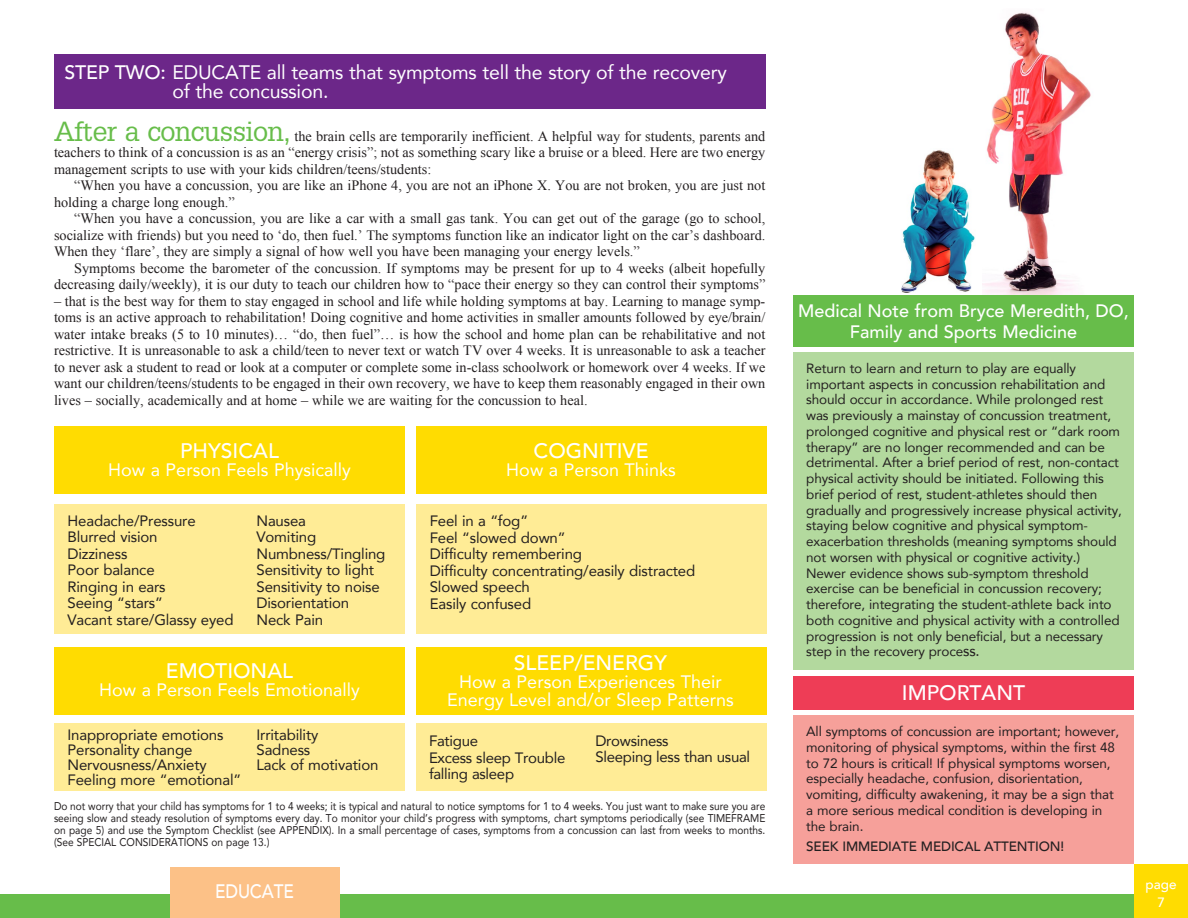
<style>
.page{position:relative;width:1188px;height:918px;background:#fff}
.page>*{position:absolute;margin:0;border:0;box-sizing:border-box;transform-origin:0 0}
.t1{font:500 21px "Avenir";color:#fff}
.t2{font:19.5px/19.5px "Avenir";letter-spacing:-.01em;color:#fff}
.t3{font:500 19.5px "Avenir";letter-spacing:-.01em;color:#fff;scale:.88 1}
.t4{font:18px "Avenir";color:#fff}
.t5{font:500 18px/21px "Avenir";color:#fff;text-align:center}
.t6{font:15px/16.5px "Avenir";letter-spacing:-.01em;color:#231f20}
.t7{font:14.25px/16.5px "Times New Roman";color:#231f20;text-align:justify}
.t8{font:13.5px/15.8px "Avenir";letter-spacing:-.01em;color:#231f20}
.t9{font:500 13.5px "Avenir";letter-spacing:-.01em;color:#231f20}
.t10{font:500 13.5px "Avenir";color:#fff}
.t11{font:11.25px/12px "Avenir";color:#231f20;text-align:justify;scale:.9 1}
.s1{font-weight:500}
.s2{font-family:"Glypha LT Std";font-size:27px;color:#67bd4a}
.s3{font-size:15px}
</style>
<div class="page">
<div style="left:0;top:894px;width:1188px;height:24px;background:#67bd4a"></div>
<div style="left:1134px;top:864px;width:54px;height:54px;background:#ffdc01"></div>
<div style="left:170px;top:867px;width:169px;height:51px;background:#fcc187"></div>
<div style="left:54px;top:54px;width:711px;height:55px;background:#6c2789"></div>
<img style="left:982px;top:12px;width:112px;height:284px">
<img style="left:901px;top:150px;width:74px;height:143px">
<div style="left:54px;top:427px;width:351px;height:67px;background:#ffdc01"></div>
<div style="left:54px;top:504px;width:351px;height:130px;background:#ffec96"></div>
<div style="left:416px;top:427px;width:351px;height:67px;background:#ffdc01"></div>
<div style="left:416px;top:504px;width:351px;height:130px;background:#ffec96"></div>
<div style="left:54px;top:647px;width:351px;height:68px;background:#ffdc01"></div>
<div style="left:54px;top:723px;width:351px;height:68px;background:#ffec96"></div>
<div style="left:416px;top:647px;width:351px;height:68px;background:#ffdc01"></div>
<div style="left:416px;top:723px;width:351px;height:68px;background:#ffec96"></div>
<div style="left:793px;top:296px;width:341px;height:51px;background:#67bd4a"></div>
<div style="left:793px;top:352px;width:341px;height:318px;background:#b3d99e"></div>
<div style="left:793px;top:676px;width:341px;height:34px;background:#ee3d56"></div>
<div style="left:793px;top:716px;width:341px;height:148px;background:#f6a09a"></div>
<p class="t2" style="left:172px;top:62px;width:556px;text-indent:-108px"><span class="s1">STEP TWO:</span> EDUCATE all teams that symptoms tell the story of the recovery of the concussion.</p>
<p class="t7" style="left:54px;top:128px;width:713px"><span class="s2">After a concussion,</span> the brain cells are temporarily inefficient. A helpful way for students, parents and teachers to think of a concussion is as an “energy crisis”; not as something scary like a bruise or a bleed. Here are two energy management scripts to use with your kids children/teens/students:</p>
<p class="t7" style="left:54px;top:177px;width:713px;text-indent:20px">“When you have a concussion, you are like an iPhone 4, you are not an iPhone X. You are not broken, you are just not holding a charge long enough.”</p>
<p class="t7" style="left:54px;top:210px;width:713px;text-indent:20px">“When you have a concussion, you are like a car with a small gas tank. You can get out of the garage (go to school, socialize with friends) but you need to ‘do, then fuel.’ The symptoms function like an indicator light on the car’s dashboard.<br>When they ‘flare’, they are simply a signal of how well you have been managing your energy levels.”</p>
<p class="t7" style="left:54px;top:260px;width:713px;text-align:right">Symptoms become the barometer of the concussion. If symptoms may be present for up to 4 weeks (albeit hopefully decreasing daily/weekly), it is our duty to teach our children how to “pace their energy so they can control their symptoms”</p>
<p class="t7" style="left:54px;top:293px;width:713px">– that is the best way for them to stay engaged in school and life while holding symptoms at bay. Learning to manage symp&shy;toms is an active approach to rehabilitation! Doing cognitive and home activities in smaller amounts followed by eye/brain/ water intake breaks (5 to 10 minutes)… “do, then fuel”… is how the school and home plan can be rehabilitative and not restrictive. It is unreasonable to ask a child/teen to never text or watch TV over 4 weeks. It is unreasonable to ask a teacher to never ask a student to read or look at a computer or complete some in-class schoolwork or homework over 4 weeks. If we want our children/teens/students to be engaged in their own recovery, we have to keep them reasonably engaged in their own lives – socially, academically and at home – while we are waiting for the concussion to heal.</p>
<p class="t1" style="left:180px;top:433px;width:100px">PHYSICAL</p>
<p class="t4" style="left:108px;top:455px;width:244px">How a Person Feels Physically</p>
<p class="t6" style="left:68px;top:512px;width:130px">Headache/Pressure</p>
<p class="t6" style="left:256px;top:512px;width:51px">Nausea</p>
<p class="t6" style="left:68px;top:528px;width:92px">Blurred vision</p>
<p class="t6" style="left:256px;top:528px;width:61px">Vomiting</p>
<p class="t6" style="left:68px;top:545px;width:61px">Dizziness</p>
<p class="t6" style="left:256px;top:545px;width:130px">Numbness/Tingling</p>
<p class="t6" style="left:68px;top:561px;width:89px">Poor balance</p>
<p class="t6" style="left:256px;top:561px;width:119px">Sensitivity to light</p>
<p class="t6" style="left:68px;top:578px;width:100px">Ringing in ears</p>
<p class="t6" style="left:256px;top:578px;width:125px">Sensitivity to noise</p>
<p class="t6" style="left:68px;top:594px;width:97px">Seeing “stars”</p>
<p class="t6" style="left:256px;top:594px;width:94px">Disorientation</p>
<p class="t6" style="left:68px;top:611px;width:168px">Vacant stare/Glassy eyed</p>
<p class="t6" style="left:256px;top:611px;width:68px">Neck Pain</p>
<p class="t1" style="left:166px;top:652px;width:129px">EMOTIONAL</p>
<p class="t4" style="left:99px;top:675px;width:262px">How a Person Feels Emotionally</p>
<p class="t6" style="left:68px;top:727px;width:157px">Inappropriate emotions</p>
<p class="t6" style="left:256px;top:727px;width:63px">Irritability</p>
<p class="t6" style="left:68px;top:742px;width:126px">Personality change</p>
<p class="t6" style="left:256px;top:742px;width:55px">Sadness</p>
<p class="t6" style="left:68px;top:757px;width:141px">Nervousness/Anxiety</p>
<p class="t6" style="left:256px;top:757px;width:123px">Lack of motivation</p>
<p class="t6" style="left:68px;top:772px;width:175px">Feeling more “emotional”</p>
<p class="t1" style="left:534px;top:433px;width:117px">COGNITIVE</p>
<p class="t4" style="left:506px;top:455px;width:171px">How a Person Thinks</p>
<p class="t6" style="left:430px;top:512px;width:100px">Feel in a “fog”</p>
<p class="t6" style="left:430px;top:529px;width:137px">Feel “slowed down”</p>
<p class="t6" style="left:430px;top:545px;width:154px">Difficulty remembering</p>
<p class="t6" style="left:430px;top:562px;width:267px">Difficulty concentrating/easily distracted</p>
<p class="t6" style="left:430px;top:578px;width:102px">Slowed speech</p>
<p class="t6" style="left:430px;top:595px;width:103px">Easily confused</p>
<p class="t1" style="left:514px;top:644px;width:155px">SLEEP/ENERGY</p>
<p class="t4" style="left:459px;top:667px;width:264px">How a Person Experiences Their</p>
<p class="t4" style="left:447px;top:685px;width:288px">Energy Level and/or Sleep Patterns</p>
<p class="t6" style="left:429px;top:732px;width:51px">Fatigue</p>
<p class="t6" style="left:429px;top:749px;width:138px">Excess sleep Trouble falling asleep</p>
<p class="t6" style="left:596px;top:732px;width:75px">Drowsiness</p>
<p class="t6" style="left:596px;top:748px;width:156px">Sleeping less than usual</p>
<p class="t11" style="left:54px;top:800px;width:792px">Do not worry that your child has symptoms for 1 to 4 weeks; it is typical and natural to notice symptoms for 1 to 4 weeks. You just want to make sure you are seeing slow and steady resolution of symptoms every day. To monitor your child’s progress with symptoms, chart symptoms periodically (see TIMEFRAME on page 5) and use the Symptom Checklist (see APPENDIX). In a small percentage of cases, symptoms from a concussion can last from weeks to months. (See SPECIAL CONSIDERATIONS on page 13.)</p>
<p class="t3" style="left:215px;top:874px;width:91px">EDUCATE</p>
<p class="t5" style="left:798px;top:299px;width:332px">Medical Note from Bryce Meredith, DO,<br>Family and Sports Medicine</p>
<p class="t8" style="left:806px;top:360px;width:317px">Return to learn and return to play are equally important aspects in concussion rehabilitation and should occur in accordance. While prolonged rest was previously a mainstay of concussion treatment, prolonged cognitive and physical rest or “dark room therapy” are no longer recommended and can be detrimental. After a brief period of rest, non-contact physical activity should be initiated. Following this brief period of rest, student-athletes should then gradually and progressively increase physical activity, staying below cognitive and physical symptom&shy;exacerbation thresholds (meaning symptoms should not worsen with physical or cognitive activity.)<br>Newer evidence shows sub-symptom threshold exercise can be beneficial in concussion recovery; therefore, integrating the student-athlete back into both cognitive and physical activity with a controlled progression is not only beneficial, but a necessary step in the recovery proce<span class="s3">ss.</span></p>
<p class="t1" style="left:902px;top:675px;width:125px">IMPORTANT</p>
<p class="t8" style="left:806px;top:723px;width:315px">All symptoms of concussion are important; however, monitoring of physical symptoms, within the first 48 to 72 hours is critical! If physical symptoms worsen, especially headache, confusion, disorientation, vomiting, difficulty awakening, it may be a sign that a more serious medical condition is developing in the brain.</p>
<p class="t9" style="left:806px;top:834px;width:260px">SEEK IMMEDIATE MEDICAL ATTENTION!</p>
<p class="t10" style="left:1146px;top:872px;width:33px">page</p>
<p class="t10" style="left:1157px;top:890px;width:9px">7</p>
</div>
